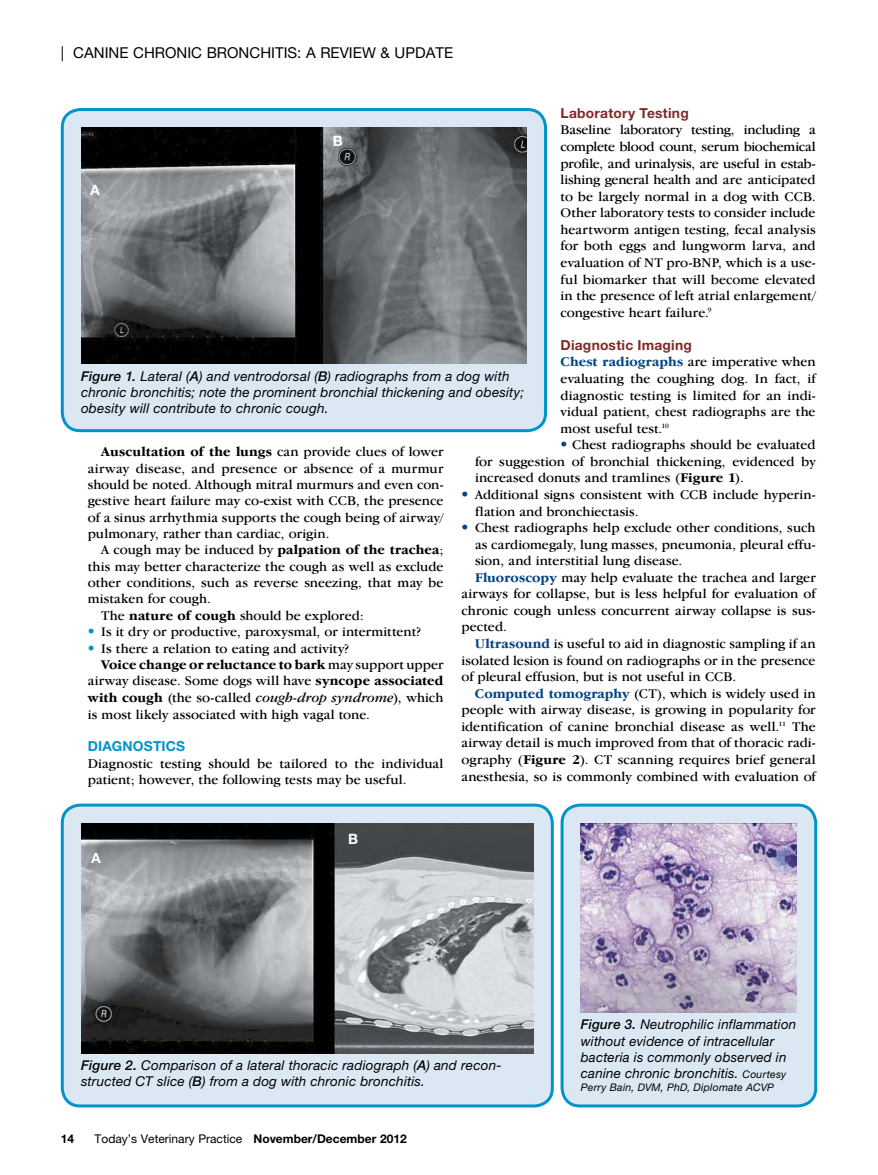
<style>
.page{position:relative;width:878px;height:1175px;background:#fff}
.page>*{position:absolute;margin:0;border:0;box-sizing:border-box;transform-origin:0 0}
.t1{font:15px "Helvetica Neue LT Std";color:#000}
.t2{font:700 14.25px "Helvetica Neue LT Std";color:#fff}
.t3{font:13.8px/16.5px "Garamond IT Cby BT";letter-spacing:.005em;color:#000}
.t4{font:700 13.8px "Garamond IT Cby BT";color:#000}
.t5{font:italic 13.5px/16.2px "Helvetica Neue LT Std";letter-spacing:.015em;color:#000}
.t6{font:12px "Helvetica Neue LT Std";color:#000}
.t7{font:700 12px "Helvetica Neue LT Std";color:#000}
.t8{font:italic 10.5px "Helvetica Neue LT Std";letter-spacing:.02em;color:#000}
.s1{font-family:"Helvetica Neue LT Std";font-weight:700;color:#7f2927}
.s2{font-weight:700;color:#044484}
.s3{font-family:"Helvetica Neue LT Std";font-weight:700;color:#044484}
.s4{font-weight:700}
.s5{font-weight:500}
.s6{font-weight:400}
.s7{font-family:"Helvetica Neue LT Std";font-weight:700;color:#0094cb}
.s8{font-style:italic}
.s9{font-size:14.25px}
.s10{font-size:10.5px}
</style>
<div class="page">
<div style="left:62px;top:110px;width:483px;height:320px;background:#dbe8f4;border-radius:18px"></div>
<div style="left:61px;top:108px;width:486px;height:324px;border:3px solid #0094cb;border-radius:18px"></div>
<img style="left:81px;top:128px;width:445px;height:236px">
<div style="left:62px;top:805px;width:490px;height:301px;background:#dbe8f4;border-radius:18px"></div>
<div style="left:61px;top:803px;width:493px;height:304px;border:3px solid #0094cb;border-radius:18px"></div>
<img style="left:81px;top:824px;width:452px;height:229px">
<div style="left:562px;top:805px;width:253px;height:301px;background:#dbe8f4;border-radius:18px"></div>
<div style="left:560px;top:803px;width:257px;height:304px;border:3px solid #0094cb;border-radius:18px"></div>
<img style="left:580px;top:823px;width:216px;height:189px">
<p class="t1" style="left:61px;top:44px;width:394px">| CANINE CHRONIC BRONCHITIS: A REVIEW &amp; UPDATE</p>
<p class="t3" style="left:560px;top:106px;width:257px"><span class="s1">laboratory testing<br></span>Baseline laboratory testing, including a complete blood count, serum biochemical profile, and urinalysis, are useful in estab&shy;lishing general health and are anticipated to be largely normal in a dog with CCB.<br>Other laboratory tests to consider include heartworm antigen testing, fecal analysis for both eggs and lungworm larva, and evaluation of NT pro-BNP, which is a use&shy;ful biomarker that will become elevated in the presence of left atrial enlargement/ congestive heart failure.<sup>9</sup></p>
<p class="t3" style="left:560px;top:338px;width:256px"><span class="s1">Diagnostic imaging<br></span><span class="s2">Chest radiographs</span> are imperative when evaluating the coughing dog. In fact, if diagnostic testing is limited for an indi&shy;vidual patient, chest radiographs are the most useful test.<sup>10</sup></p>
<p class="t3" style="left:475px;top:438px;width:342px;text-align:justify;text-indent:86px"><span class="s3">•</span> Chest radiographs should be evaluated for suggestion of bronchial thickening, evidenced by increased donuts and tramlines (<span class="s4">Figure 1</span>).</p>
<p class="t3" style="left:475px;top:487px;width:342px;text-indent:-13px"><span class="s3">•</span> Additional signs consistent with CCB include hyperin&shy;flation and bronchiectasis.</p>
<p class="t3" style="left:461px;top:520px;width:355px"><span class="s3">•</span> Chest radiographs help exclude other conditions, such</p>
<p class="t3" style="left:475px;top:537px;width:342px">as cardiomegaly, lung masses, pneumonia, pleural effu-</p>
<p class="t3" style="left:475px;top:553px;width:209px">sion, and interstitial lung disease.</p>
<p class="t3" style="left:475px;top:570px;width:342px"><span class="s2">Fluoroscopy</span> may help evaluate the trachea and larger</p>
<p class="t3" style="left:461px;top:587px;width:355px">airways for collapse, but is less helpful for evaluation of</p>
<p class="t3" style="left:461px;top:603px;width:355px">chronic cough unless concurrent airway collapse is sus-</p>
<p class="t3" style="left:461px;top:620px;width:47px">pected.</p>
<p class="t3" style="left:475px;top:636px;width:342px"><span class="s2">Ultrasound</span> is useful to aid in diagnostic sampling if an</p>
<p class="t3" style="left:461px;top:653px;width:355px">isolated lesion is found on radiographs or in the presence</p>
<p class="t3" style="left:461px;top:669px;width:276px">of pleural effusion, but is not useful in CCB.</p>
<p class="t3" style="left:475px;top:686px;width:342px"><span class="s2">Computed tomography</span> (CT), which is widely used in</p>
<p class="t3" style="left:461px;top:702px;width:355px">people with airway disease, is growing in popularity for</p>
<p class="t3" style="left:461px;top:719px;width:356px">identification of canine bronchial disease as well.<sup>11</sup> The</p>
<p class="t3" style="left:461px;top:736px;width:355px">airway detail is much improved from that of thoracic radi-</p>
<p class="t3" style="left:461px;top:752px;width:355px">ography (<span class="s4">Figure 2</span>). CT scanning requires brief general</p>
<p class="t3" style="left:461px;top:769px;width:356px">anesthesia, so is commonly combined with evaluation of</p>
<p class="t2" style="left:332px;top:136px;width:12px">b</p>
<p class="t2" style="left:90px;top:185px;width:11px">a</p>
<p class="t5" style="left:81px;top:369px;width:444px"><span class="s5">Figure 1.</span> Lateral (<span class="s5">A</span>) and ventrodorsal (<span class="s5">B</span>) radiographs from a dog with chronic bronchitis; note the prominent bronchial thickening and obesity; obesity will contribute to chronic cough.</p>
<p class="t4" style="left:101px;top:446px;width:343px">Auscultation of the lungs <span class="s6">can provide clues of lower</span></p>
<p class="t3" style="left:88px;top:461px;width:357px">airway disease, and presence or absence of a murmur</p>
<p class="t3" style="left:88px;top:477px;width:357px">should be noted. Although mitral murmurs and even con-</p>
<p class="t3" style="left:88px;top:494px;width:357px">gestive heart failure may co-exist with CCB, the presence</p>
<p class="t3" style="left:88px;top:510px;width:357px">of a sinus arrhythmia supports the cough being of airway/</p>
<p class="t3" style="left:88px;top:526px;width:243px">pulmonary, rather than cardiac, origin.</p>
<p class="t3" style="left:101px;top:543px;width:344px">A cough may be induced by <span class="s4">palpation of the trachea</span>;</p>
<p class="t3" style="left:88px;top:559px;width:357px">this may better characterize the cough as well as exclude</p>
<p class="t3" style="left:88px;top:575px;width:357px">other conditions, such as reverse sneezing, that may be</p>
<p class="t3" style="left:88px;top:592px;width:125px">mistaken for cough.</p>
<p class="t3" style="left:101px;top:608px;width:264px">The <span class="s4">nature of cough</span> should be explored:</p>
<p class="t3" style="left:88px;top:624px;width:334px"><span class="s7">•</span> Is it dry or productive, paroxysmal, or intermittent?</p>
<p class="t3" style="left:88px;top:641px;width:263px"><span class="s7">•</span> Is there a relation to eating and activity?</p>
<p class="t4" style="left:101px;top:659px;width:343px">Voice change or reluctance to bark <span class="s6">may support upper</span></p>
<p class="t3" style="left:88px;top:673px;width:357px">airway disease. Some dogs will have <span class="s4">syncope associated</span></p>
<p class="t3" style="left:88px;top:691px;width:357px"><span class="s4">with cough</span> (the so-called <span class="s8">cough-drop syndrome</span><span class="s9">),</span> which</p>
<p class="t3" style="left:88px;top:707px;width:283px">is most likely associated with high vagal tone.</p>
<p class="t3" style="left:88px;top:740px;width:357px"><span class="s7">DiagNostiCs<br></span>Diagnostic testing should be tailored to the individual patient; however, the following tests may be useful.</p>
<p class="t2" style="left:91px;top:852px;width:11px">a</p>
<p class="t2" style="left:348px;top:834px;width:12px">b</p>
<p class="t5" style="left:81px;top:1058px;width:422px"><span class="s5">Figure 2.</span> Comparison of a lateral thoracic radiograph (<span class="s5">A</span>) and recon&shy;structed CT slice (<span class="s5">B</span>) from a dog with chronic bronchitis.</p>
<p class="t7" style="left:61px;top:1134px;width:15px">14</p>
<p class="t6" style="left:94px;top:1131px;width:314px">TODAY’S VETERINARY PRACTICE <span class="s4">November/December 2012</span></p>
<p class="t5" style="left:580px;top:1017px;width:217px"><span class="s5">Figure 3.</span> Neutrophilic inflammation without evidence of intracellular bacteria is commonly observed in canine chronic bronchitis. <span class="s10">Courtesy</span></p>
<p class="t8" style="left:581px;top:1083px;width:195px">Perry Bain, DVM, PhD, Diplomate ACVP</p>
</div>
